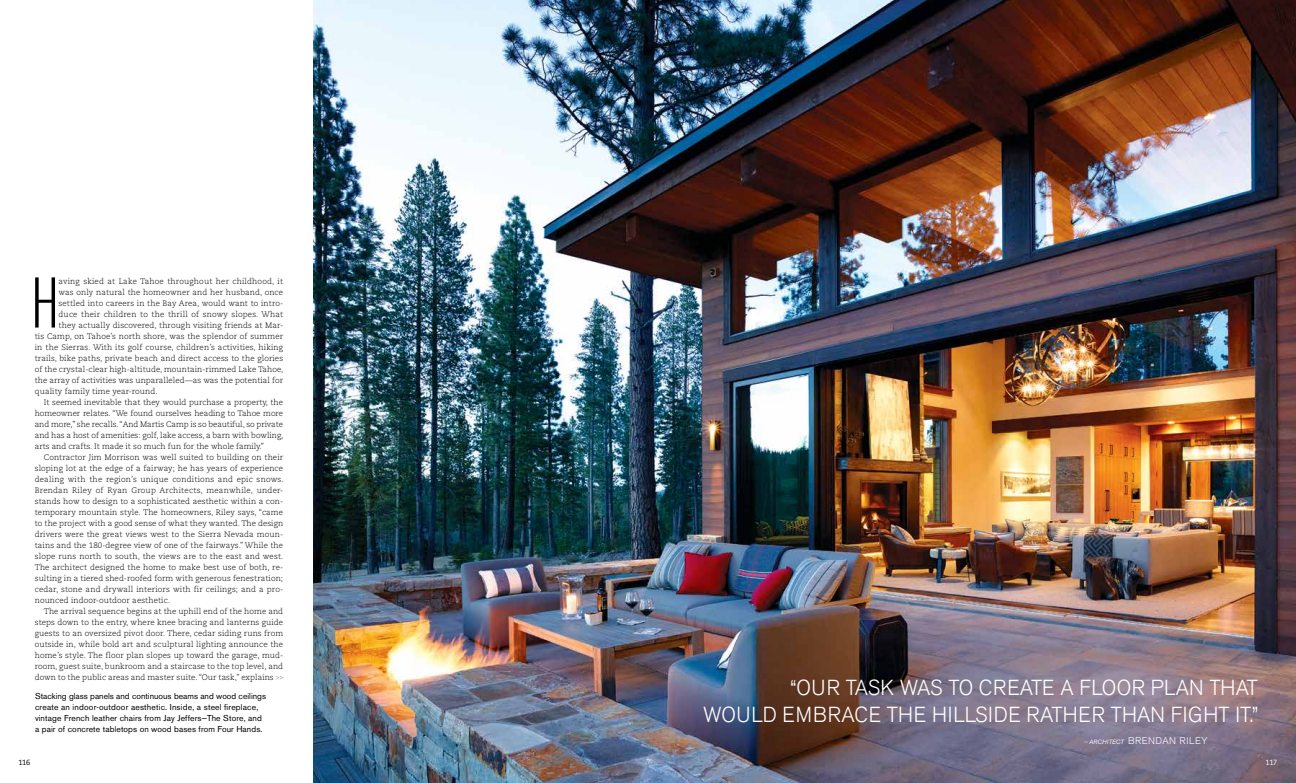
<style>
.page{position:relative;width:1296px;height:783px;background:#fff}
.page>*{position:absolute;margin:0;border:0;box-sizing:border-box;transform-origin:0 0}
.t1{font:300 condensed 71px "Akzidenz Grotesk BE";color:#000}
.t2{font:300 21.6px/26.7px "Akzidenz Grotesk BE";letter-spacing:.025em;color:#fff;text-align:right;scale:.95 1}
.t3{font:300 9.8px "Akzidenz Grotesk BE";letter-spacing:.05em;color:#fff}
.t4{font:8.5px/11px "Akzidenz Grotesk BE";letter-spacing:.01em;color:#000}
.t5{font:300 8px "Caecilia";letter-spacing:.01em;color:#000}
.t6{font:300 8px "Caecilia";letter-spacing:-.01em;color:#000}
.t7{font:7.5px "Caecilia";color:#000}
.t8{font:7.5px "Caecilia";color:#fff}
.s1{font-family:"Akzidenz Grotesk BE";font-stretch:condensed;font-size:6.7px;color:#636466}
.s2{font-size:6.2px}
.s3{font-weight:400;font-style:italic;font-size:6.2px}
</style>
<div class="page">
<img style="left:313px;top:0;width:983px;height:783px">
<p class="t5" style="left:59px;top:276px;width:226px">aving skied at Lake Tahoe throughout her childhood, it</p>
<p class="t5" style="left:59px;top:287px;width:226px">was only natural the homeowner and her husband, once</p>
<p class="t5" style="left:59px;top:298px;width:226px">settled into careers in the Bay Area, would want to intro-</p>
<p class="t5" style="left:59px;top:309px;width:226px">duce their children to the thrill of snowy slopes. What</p>
<p class="t5" style="left:59px;top:320px;width:226px">they actually discovered, through visiting friends at Mar-</p>
<p class="t5" style="left:35px;top:331px;width:250px">tis Camp, on Tahoe’s north shore, was the splendor of summer</p>
<p class="t5" style="left:35px;top:342px;width:250px">in the Sierras. With its golf course, children’s activities, hiking</p>
<p class="t5" style="left:35px;top:353px;width:250px">trails, bike paths, private beach and direct access to the glories</p>
<p class="t5" style="left:35px;top:364px;width:250px">of the crystal-clear high-altitude, mountain-rimmed Lake Tahoe,</p>
<p class="t5" style="left:35px;top:375px;width:250px">the array of activities was unparalleled—as was the potential for</p>
<p class="t5" style="left:35px;top:386px;width:124px">quality family time year-round.</p>
<p class="t5" style="left:44px;top:397px;width:241px">It seemed inevitable that they would purchase a property, the</p>
<p class="t5" style="left:35px;top:408px;width:250px">homeowner relates. “We found ourselves heading to Tahoe more</p>
<p class="t6" style="left:35px;top:419px;width:250px">and more,” she recalls. “And Martis Camp is so beautiful, so private</p>
<p class="t5" style="left:35px;top:430px;width:250px">and has a host of amenities: golf, lake access, a barn with bowling,</p>
<p class="t5" style="left:35px;top:441px;width:231px">arts and crafts. It made it so much fun for the whole family.”</p>
<p class="t5" style="left:44px;top:452px;width:241px">Contractor Jim Morrison was well suited to building on their</p>
<p class="t5" style="left:35px;top:463px;width:250px">sloping lot at the edge of a fairway; he has years of experience</p>
<p class="t5" style="left:35px;top:474px;width:250px">dealing with the region’s unique conditions and epic snows.</p>
<p class="t5" style="left:35px;top:485px;width:250px">Brendan Riley of Ryan Group Architects, meanwhile, under-</p>
<p class="t5" style="left:35px;top:496px;width:250px">stands how to design to a sophisticated aesthetic within a con-</p>
<p class="t5" style="left:35px;top:507px;width:250px">temporary mountain style. The homeowners, Riley says, “came</p>
<p class="t5" style="left:35px;top:518px;width:250px">to the project with a good sense of what they wanted. The design</p>
<p class="t5" style="left:35px;top:529px;width:250px">drivers were the great views west to the Sierra Nevada moun-</p>
<p class="t5" style="left:35px;top:540px;width:250px">tains and the 180-degree view of one of the fairways.” While the</p>
<p class="t5" style="left:35px;top:551px;width:250px">slope runs north to south, the views are to the east and west.</p>
<p class="t5" style="left:35px;top:562px;width:250px">The architect designed the home to make best use of both, re-</p>
<p class="t5" style="left:35px;top:573px;width:250px">sulting in a tiered shed-roofed form with generous fenestration;</p>
<p class="t5" style="left:35px;top:584px;width:250px">cedar, stone and drywall interiors with fir ceilings; and a pro-</p>
<p class="t5" style="left:35px;top:595px;width:137px">nounced indoor-outdoor aesthetic.</p>
<p class="t5" style="left:44px;top:606px;width:241px">The arrival sequence begins at the uphill end of the home and</p>
<p class="t5" style="left:35px;top:617px;width:250px">steps down to the entry, where knee bracing and lanterns guide</p>
<p class="t5" style="left:35px;top:628px;width:250px">guests to an oversized pivot door. There, cedar siding runs from</p>
<p class="t5" style="left:35px;top:639px;width:250px">outside in, while bold art and sculptural lighting announce the</p>
<p class="t5" style="left:35px;top:650px;width:250px">home’s style. The floor plan slopes up toward the garage, mud-</p>
<p class="t5" style="left:35px;top:661px;width:250px">room, guest suite, bunkroom and a staircase to the top level, and</p>
<p class="t5" style="left:35px;top:672px;width:250px">down to the public areas and master suite. “Our task,” explains <span class="s1">&gt;&gt;</span></p>
<h1 class="t1" style="left:31px;top:265px;width:30px">H</h1>
<p class="t4" style="left:35px;top:690px;width:233px">Stacking glass panels and continuous beams and wood ceilings create an indoor-outdoor aesthetic. Inside, a steel fireplace, vintage French leather chairs from Jay Jeffers—The Store, and a pair of concrete tabletops on wood bases from Four Hands.</p>
<p class="t7" style="left:18px;top:758px;width:13px">116</p>
<h2 class="t2" style="left:703px;top:675px;width:585px">“OUR TASK WAS TO CREATE A FLOOR PLAN THAT<br>WOULD EMBRACE THE HILLSIDE RATHER THAN FIGHT IT.”</h2>
<p class="t3" style="left:1084px;top:735px;width:125px"><span class="s2">—</span><span class="s3">ARCHITECT</span> BRENDAN RILEY</p>
<p class="t8" style="left:1266px;top:758px;width:13px">117</p>
</div>
